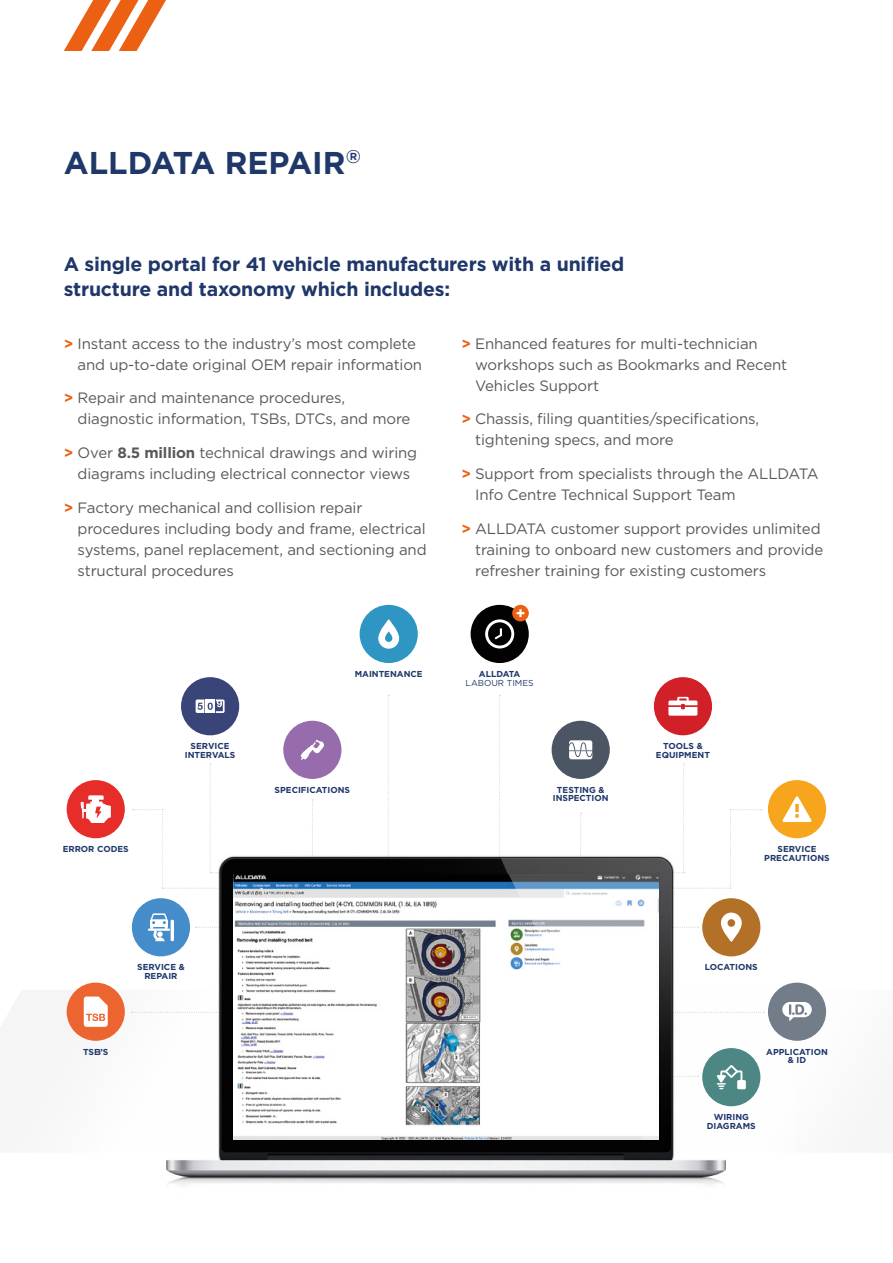
<style>
.page{position:relative;width:893px;height:1263px;background:#fff}
.page>*{position:absolute;margin:0;border:0;box-sizing:border-box;transform-origin:0 0}
.t1{font:700 31.5px "Gotham";color:#1f3769}
.t2{font:700 19.5px/25.5px "Gotham";letter-spacing:-.01em;color:#1f3769}
.t3{font:15px/21px "Gotham";letter-spacing:-.01em;color:#59585c}
.t4{font:700 8.7px/8.7px "Gotham";color:#1f3769;text-align:center}
.t5{font:8.7px "Gotham";color:#1f3769}
.t6{font:700 8.7px "Gotham";letter-spacing:-.025em;color:#1f3769}
.s1{font-weight:700;color:#eb6012}
.s2{font-weight:700}
</style>
<div class="page">
<div style="left:768px;top:982px;width:58px;height:59px;background:#737d8a;border-radius:50%"></div>
<div style="left:782px;top:1002px;width:30px;height:15px;background:#fff;border-radius:8px"></div>
<svg style="left:794px;top:1004px;width:13px;height:14px"></svg>
<div style="left:768px;top:780px;width:58px;height:58px;background:#f7a51c;border-radius:50%"></div>
<svg style="left:794px;top:796px;width:18px;height:26px"></svg>
<div style="left:654px;top:677px;width:58px;height:58px;background:#d12028;border-radius:50%"></div>
<div style="left:67px;top:982px;width:58px;height:59px;background:#ec6531;border-radius:50%"></div>
<svg style="left:84px;top:996px;width:14px;height:31px"></svg>
<div style="left:67px;top:780px;width:58px;height:58px;background:#e62d2a;border-radius:50%"></div>
<svg style="left:81px;top:795px;width:17px;height:28px"></svg>
<div style="left:360px;top:605px;width:58px;height:58px;background:#2f96c4;border-radius:50%"></div>
<svg style="left:378px;top:619px;width:21px;height:30px"></svg>
<svg style="left:385px;top:631px;width:7px;height:11px"></svg>
<div style="left:283px;top:721px;width:58px;height:58px;background:#966cac;border-radius:50%"></div>
<svg style="left:301px;top:740px;width:23px;height:20px"></svg>
<div style="left:181px;top:677px;width:58px;height:58px;background:#394478;border-radius:50%"></div>
<svg style="left:196px;top:699px;width:29px;height:14px"></svg>
<svg style="left:388px;top:695px;width:1px;height:76px"></svg>
<div style="left:471px;top:605px;width:58px;height:58px;background:#020203;border-radius:50%"></div>
<div style="left:512px;top:605px;width:17px;height:16px;background:#eb6012;border-radius:50%"></div>
<svg style="left:485px;top:609px;width:39px;height:39px"></svg>
<img style="left:98px;top:772px;width:696px;height:414px">
<img style="left:234px;top:874px;width:265px;height:265px">
<svg style="left:499px;top:695px;width:265px;height:444px"></svg>
<svg style="left:64px;top:0;width:102px;height:51px"></svg>
<h1 class="t1" style="left:64px;top:142px;width:299px">ALLDATA REPAIR<sup>®</sup></h1>
<h2 class="t2" style="left:64px;top:251px;width:562px">A single portal for 41 vehicle manufacturers with a unified structure and taxonomy which includes:</h2>
<p class="t3" style="left:78px;top:332px;width:346px;text-indent:-14px"><span class="s1">&gt;</span> Instant access to the industry’s most complete and up-to-date original OEM repair information</p>
<p class="t3" style="left:78px;top:387px;width:334px;text-indent:-14px"><span class="s1">&gt;</span> Repair and maintenance procedures, diagnostic information, TSBs, DTCs, and more</p>
<p class="t3" style="left:64px;top:442px;width:355px;text-align:center"><span class="s1">&gt;</span> Over <span class="s2">8.5 million</span> technical drawings and wiring diagrams including electrical connector views</p>
<p class="t3" style="left:78px;top:497px;width:351px;text-indent:-14px"><span class="s1">&gt;</span> Factory mechanical and collision repair procedures including body and frame, electrical systems, panel replacement, and sectioning and structural procedures</p>
<p class="t3" style="left:475px;top:332px;width:314px;text-indent:-14px"><span class="s1">&gt;</span> Enhanced features for multi-technician workshops such as Bookmarks and Recent<br>Vehicles Support</p>
<p class="t3" style="left:475px;top:408px;width:285px;text-indent:-14px"><span class="s1">&gt;</span> Chassis, filing quantities/specifications, tightening specs, and more</p>
<p class="t3" style="left:475px;top:463px;width:345px;text-indent:-14px"><span class="s1">&gt;</span> Support from specialists through the ALLDATA<br>Info Centre Technical Support Team</p>
<p class="t3" style="left:475px;top:518px;width:350px;text-indent:-14px"><span class="s1">&gt;</span> ALLDATA customer support provides unlimited training to onboard new customers and provide refresher training for existing customers</p>
<p class="t4" style="left:63px;top:845px;width:68px">ERROR CODES</p>
<p class="t4" style="left:185px;top:742px;width:52px">SERVICE<br>INTERVALS</p>
<p class="t4" style="left:355px;top:669px;width:70px">MAINTENANCE</p>
<p class="t4" style="left:275px;top:785px;width:77px">SPECIFICATIONS</p>
<p class="t6" style="left:479px;top:668px;width:43px">ALLDATA</p>
<p class="t5" style="left:466px;top:677px;width:70px">LABOUR TIMES</p>
<p class="t4" style="left:553px;top:785px;width:57px">TESTING &amp;<br>INSPECTION</p>
<p class="t4" style="left:83px;top:1047px;width:27px">TSB’S</p>
<p class="t4" style="left:137px;top:963px;width:49px">SERVICE &amp;<br>REPAIR</p>
<p class="t4" style="left:656px;top:742px;width:56px">TOOLS &amp;<br>EQUIPMENT</p>
<p class="t4" style="left:764px;top:845px;width:67px">SERVICE<br>PRECAUTIONS</p>
<p class="t4" style="left:705px;top:963px;width:54px">LOCATIONS</p>
<p class="t4" style="left:766px;top:1047px;width:63px">APPLICATION &amp; ID</p>
<p class="t4" style="left:707px;top:1113px;width:50px">WIRING<br>DIAGRAMS</p>
</div>
